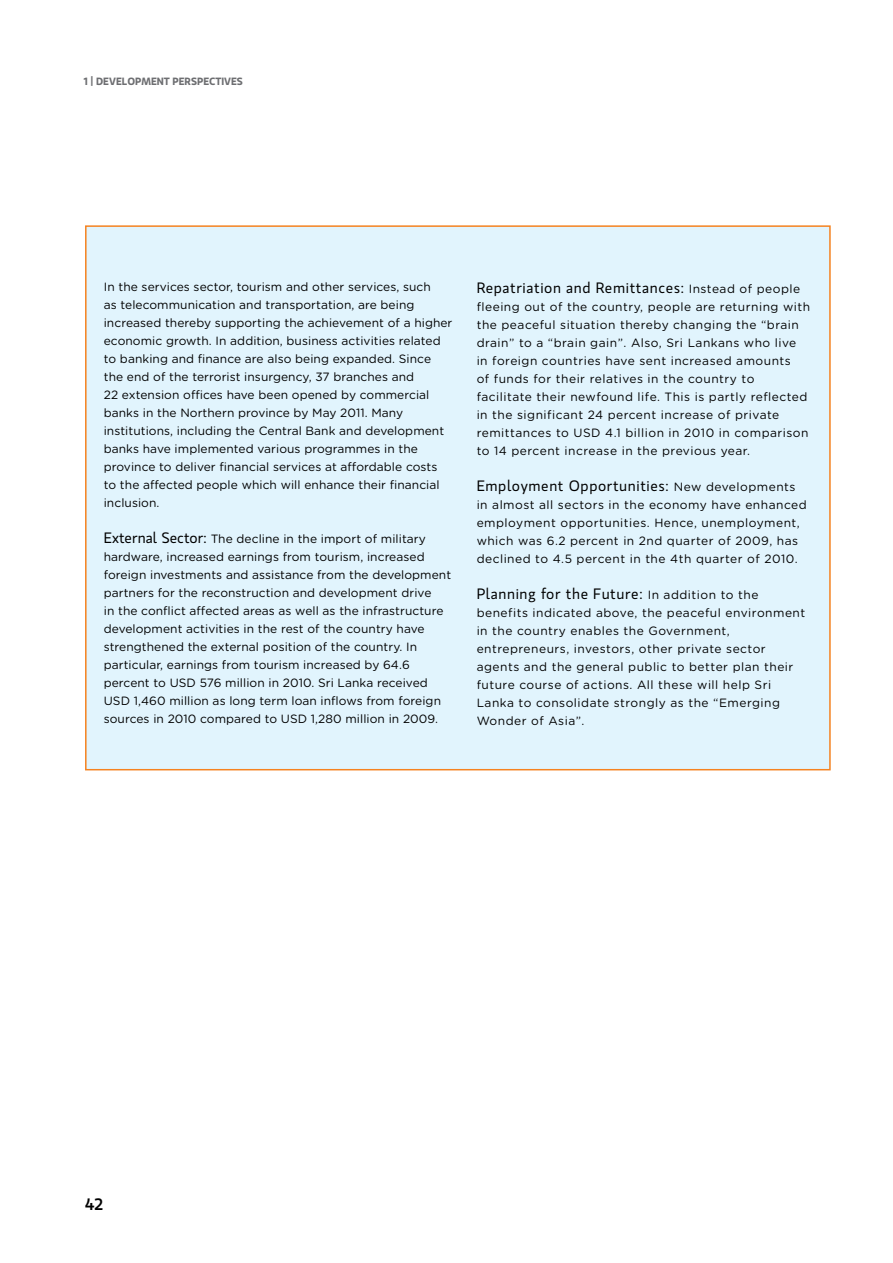
<style>
.page{position:relative;width:893px;height:1263px;background:#fff}
.page>*{position:absolute;margin:0;border:0;box-sizing:border-box;transform-origin:0 0}
.t1{font:500 16.5px "Gloriola Std";color:#000}
.t2{font:15px "Gloriola Std";letter-spacing:.04em;color:#000}
.t3{font:12px/18px "Gotham Rounded";letter-spacing:.005em;color:#000}
.t4{font:12px/18px "Gotham Rounded";letter-spacing:.04em;color:#000}
.t5{font:600 10.5px "Gloriola Std";color:#6d6e71}
.s1{font-family:"Gloriola Std";font-size:15px}
.s2{font-family:"Gotham Rounded";font-size:12px}
</style>
<div class="page">
<div style="left:85px;top:225px;width:746px;height:545px;background:#e1f4fd;border:2px solid #f58220"></div>
<p class="t5" style="left:84px;top:74px;width:161px">1 | DEVELOPMENT PERSPECTIVES</p>
<p class="t3" style="left:104px;top:277px;width:350px">In the services sector, tourism and other services, such<br>as telecommunication and transportation, are being increased thereby supporting the achievement of a higher economic growth. In addition, business activities related to banking and finance are also being expanded. Since the end of the terrorist insurgency, 37 branches and<br>22 extension offices have been opened by commercial banks in the Northern province by May 2011. Many institutions, including the Central Bank and development banks have implemented various programmes in the province to deliver financial services at affordable costs to the affected people which will enhance their financial inclusion.</p>
<p class="t3" style="left:104px;top:529px;width:349px"><span class="s1">External Sector:</span> The decline in the import of military hardware, increased earnings from tourism, increased foreign investments and assistance from the development partners for the reconstruction and development drive<br>in the conflict affected areas as well as the infrastructure development activities in the rest of the country have strengthened the external position of the country. In particular, earnings from tourism increased by 64.6 percent to USD 576 million in 2010. Sri Lanka received USD 1,460 million as long term loan inflows from foreign sources in 2010 compared to USD 1,280 million in 2009.</p>
<p class="t2" style="left:477px;top:277px;width:325px">Repatriation and Remittances: <span class="s2">Instead of people</span></p>
<p class="t4" style="left:477px;top:297px;width:335px">fleeing out of the country, people are returning with the peaceful situation thereby changing the “brain drain” to a “brain gain”. Also, Sri Lankans who live in foreign countries have sent increased amounts<br>of funds for their relatives in the country to facilitate their newfound life. This is partly reflected in the significant 24 percent increase of private remittances to USD 4.1 billion in 2010 in comparison to 14 percent increase in the previous year.</p>
<p class="t2" style="left:477px;top:475px;width:320px">Employment Opportunities: <span class="s2">New developments</span></p>
<p class="t4" style="left:477px;top:495px;width:332px">in almost all sectors in the economy have enhanced employment opportunities. Hence, unemployment, which was 6.2 percent in 2nd quarter of 2009, has declined to 4.5 percent in the 4th quarter of 2010.</p>
<p class="t2" style="left:477px;top:583px;width:283px">Planning for the Future: <span class="s2">In addition to the</span></p>
<p class="t4" style="left:477px;top:603px;width:330px">benefits indicated above, the peaceful environment in the country enables the Government, entrepreneurs, investors, other private sector agents and the general public to better plan their future course of actions. All these will help Sri Lanka to consolidate strongly as the “Emerging Wonder of Asia”.</p>
<h1 class="t1" style="left:85px;top:1193px;width:20px">42</h1>
</div>
